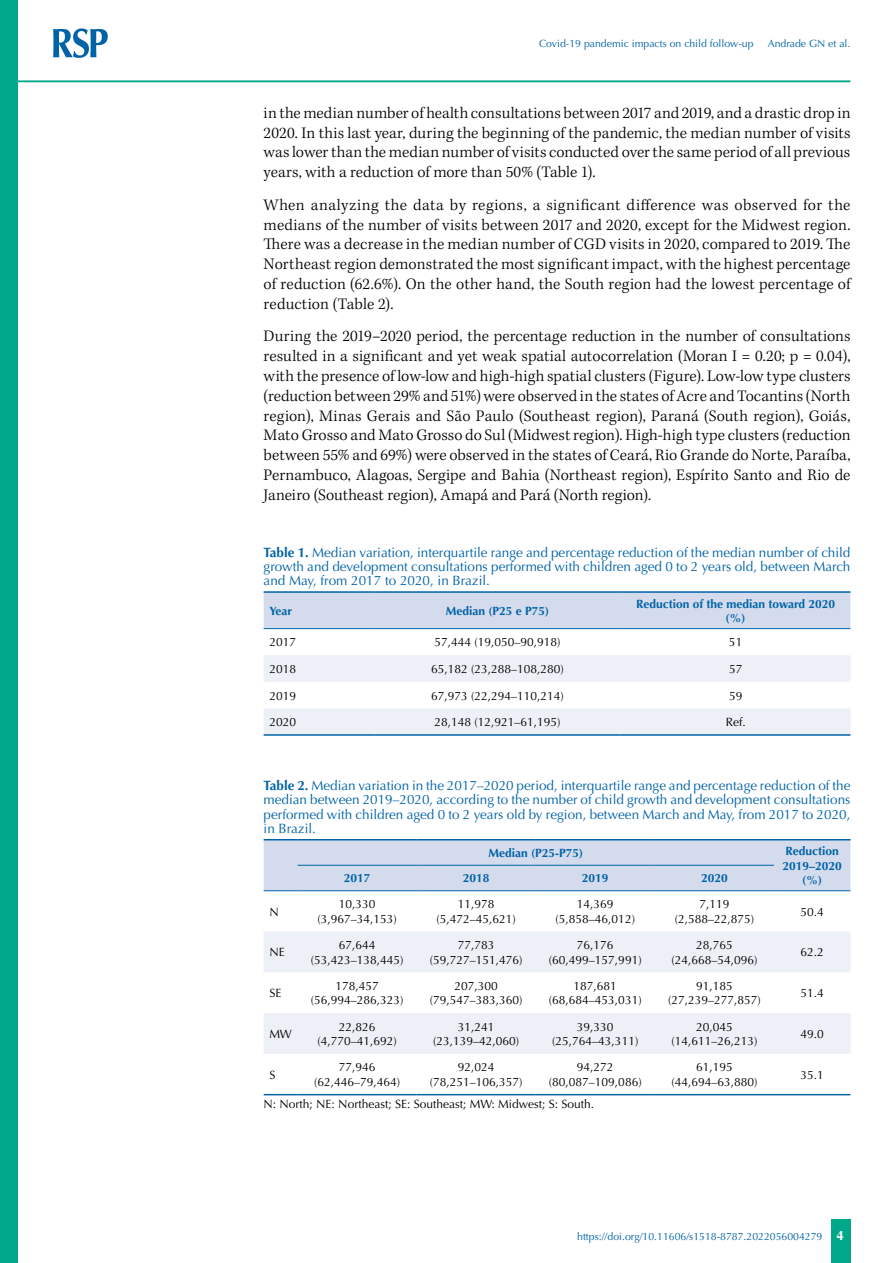
<style>
.page{position:relative;width:893px;height:1263px;background:#fff}
.page>*{position:absolute;margin:0;border:0;box-sizing:border-box;transform-origin:0 0}
.t1{font:300 16.5px/19.8px "Kepler Std";letter-spacing:.005em;color:#000;text-align:justify}
.t2{font:13.5px/14.2px "Optima LT Std";color:#0063a7;text-align:justify}
.t3{font:700 13.5px "Optima LT Std";color:#fff}
.t4{font:12px/14.4px "Optima LT Std";color:#000;text-align:center}
.t5{font:700 12px/14.4px "Optima LT Std";color:#0063a7}
.t6{font:10.5px "Optima LT Std";color:#0063a7}
.s1{font-weight:700}
</style>
<div class="page">
<div style="left:831px;top:1220px;width:20px;height:43px;background:#00a788"></div>
<div style="left:0;top:0;width:18px;height:1263px;background:#00a788"></div>
<svg style="left:53px;top:28px;width:55px;height:30px"></svg>
<hr style="left:18px;top:80px;width:832px;height:2px;background:#00a788">
<div style="left:264px;top:840px;width:586px;height:50px;background:#d4dbec"></div>
<svg style="left:264px;top:891px;width:586px;height:203px"></svg>
<svg style="left:264px;top:931px;width:586px;height:123px;fill:#eef0f7"></svg>
<hr style="left:298px;top:865px;width:119px;height:1px;background:#0063a7">
<hr style="left:417px;top:865px;width:119px;height:1px;background:#0063a7">
<hr style="left:536px;top:865px;width:119px;height:1px;background:#0063a7">
<hr style="left:655px;top:865px;width:119px;height:1px;background:#0063a7">
<hr style="left:264px;top:839px;width:34px;height:1px;background:#0063a7">
<hr style="left:298px;top:839px;width:119px;height:1px;background:#0063a7">
<hr style="left:417px;top:839px;width:119px;height:1px;background:#0063a7">
<hr style="left:536px;top:839px;width:119px;height:1px;background:#0063a7">
<hr style="left:655px;top:839px;width:119px;height:1px;background:#0063a7">
<hr style="left:774px;top:839px;width:76px;height:1px;background:#0063a7">
<hr style="left:264px;top:890px;width:34px;height:1px;background:#0063a7">
<hr style="left:298px;top:890px;width:119px;height:1px;background:#0063a7">
<hr style="left:417px;top:890px;width:119px;height:1px;background:#0063a7">
<hr style="left:536px;top:890px;width:119px;height:1px;background:#0063a7">
<hr style="left:655px;top:890px;width:119px;height:1px;background:#0063a7">
<hr style="left:774px;top:890px;width:76px;height:1px;background:#0063a7">
<hr style="left:264px;top:1094px;width:34px;height:1px;background:#0063a7">
<hr style="left:298px;top:1094px;width:119px;height:1px;background:#0063a7">
<hr style="left:417px;top:1094px;width:119px;height:1px;background:#0063a7">
<hr style="left:536px;top:1094px;width:119px;height:1px;background:#0063a7">
<hr style="left:655px;top:1094px;width:119px;height:1px;background:#0063a7">
<hr style="left:774px;top:1094px;width:76px;height:1px;background:#0063a7">
<div style="left:264px;top:593px;width:586px;height:35px;background:#d4dbec"></div>
<svg style="left:264px;top:629px;width:586px;height:1px"></svg>
<svg style="left:264px;top:655px;width:586px;height:79px;fill:#eef0f7"></svg>
<hr style="left:264px;top:591px;width:110px;height:2px;background:#0063a7">
<hr style="left:374px;top:591px;width:247px;height:2px;background:#0063a7">
<hr style="left:621px;top:591px;width:229px;height:2px;background:#0063a7">
<hr style="left:264px;top:628px;width:110px;height:1px;background:#0063a7">
<hr style="left:374px;top:628px;width:247px;height:1px;background:#0063a7">
<hr style="left:621px;top:628px;width:229px;height:1px;background:#0063a7">
<hr style="left:264px;top:734px;width:110px;height:2px;background:#0063a7">
<hr style="left:374px;top:734px;width:247px;height:2px;background:#0063a7">
<hr style="left:621px;top:734px;width:229px;height:2px;background:#0063a7">
<p class="t6" style="left:539px;top:37px;width:216px">Covid-19 pandemic impacts on child follow-up</p>
<p class="t6" style="left:768px;top:37px;width:84px">Andrade GN et al.</p>
<p class="t1" style="left:264px;top:103px;width:588px">in the median number of health consultations between 2017 and 2019, and a drastic drop in 2020. In this last year, during the beginning of the pandemic, the median number of visits was lower than the median number of visits conducted over the same period of all previous years, with a reduction of more than 50% (Table 1).</p>
<p class="t1" style="left:264px;top:195px;width:588px">When analyzing the data by regions, a significant difference was observed for the medians of the number of visits between 2017 and 2020, except for the Midwest region.<br>There was a decrease in the median number of CGD visits in 2020, compared to 2019. The Northeast region demonstrated the most significant impact, with the highest percentage of reduction (62.6%). On the other hand, the South region had the lowest percentage of reduction (Table 2).</p>
<p class="t1" style="left:264px;top:327px;width:588px">During the 2019–2020 period, the percentage reduction in the number of consultations resulted in a significant and yet weak spatial autocorrelation (Moran I = 0.20; p = 0.04), with the presence of low-low and high-high spatial clusters (Figure). Low-low type clusters (reduction between 29% and 51%) were observed in the states of Acre and Tocantins (North region), Minas Gerais and São Paulo (Southeast region), Paraná (South region), Goiás, Mato Grosso and Mato Grosso do Sul (Midwest region). High-high type clusters (reduction between 55% and 69%) were observed in the states of Ceará, Rio Grande do Norte, Paraíba, Pernambuco, Alagoas, Sergipe and Bahia (Northeast region), Espírito Santo and Rio de Janeiro (Southeast region), Amapá and Pará (North region).</p>
<p class="t2" style="left:264px;top:545px;width:588px"><span class="s1">Table 1.</span> Median variation, interquartile range and percentage reduction of the median number of child growth and development consultations performed with children aged 0 to 2 years old, between March and May, from 2017 to 2020, in Brazil.</p>
<p class="t5" style="left:269px;top:604px;width:24px">Year</p>
<p class="t5" style="left:446px;top:604px;width:105px">Median (P25 e P75)</p>
<p class="t5" style="left:636px;top:596px;width:201px;text-align:center">Reduction of the median toward 2020 (%)</p>
<p class="t4" style="left:269px;top:635px;width:28px">2017</p>
<p class="t4" style="left:434px;top:635px;width:128px">57,444 (19,050–90,918)</p>
<p class="t4" style="left:729px;top:635px;width:15px">51</p>
<p class="t4" style="left:269px;top:662px;width:28px">2018</p>
<p class="t4" style="left:431px;top:662px;width:134px">65,182 (23,288–108,280)</p>
<p class="t4" style="left:729px;top:662px;width:15px">57</p>
<p class="t4" style="left:269px;top:688px;width:28px">2019</p>
<p class="t4" style="left:431px;top:688px;width:134px">67,973 (22,294–110,214)</p>
<p class="t4" style="left:729px;top:688px;width:15px">59</p>
<p class="t4" style="left:269px;top:715px;width:28px">2020</p>
<p class="t4" style="left:434px;top:715px;width:128px">28,148 (12,921–61,195)</p>
<p class="t4" style="left:726px;top:715px;width:22px">Ref.</p>
<p class="t2" style="left:264px;top:779px;width:588px"><span class="s1">Table 2.</span> Median variation in the 2017–2020 period, interquartile range and percentage reduction of the median between 2019–2020, according to the number of child growth and development consultations performed with children aged 0 to 2 years old by region, between March and May, from 2017 to 2020, in Brazil.</p>
<p class="t5" style="left:488px;top:846px;width:96px">Median (P25-P75)</p>
<p class="t5" style="left:782px;top:844px;width:61px">Reduction<br>2019–2020</p>
<p class="t5" style="left:344px;top:871px;width:28px">2017</p>
<p class="t5" style="left:463px;top:871px;width:28px">2018</p>
<p class="t5" style="left:582px;top:871px;width:28px">2019</p>
<p class="t5" style="left:701px;top:871px;width:28px">2020</p>
<p class="t5" style="left:802px;top:873px;width:21px">(%)</p>
<p class="t4" style="left:269px;top:904px;width:11px">N</p>
<p class="t4" style="left:317px;top:897px;width:81px">10,330 (3,967–34,153)</p>
<p class="t4" style="left:437px;top:897px;width:81px">11,978 (5,472–45,621)</p>
<p class="t4" style="left:556px;top:897px;width:81px">14,369 (5,858–46,012)</p>
<p class="t4" style="left:675px;top:897px;width:81px">7,119 (2,588–22,875)</p>
<p class="t4" style="left:800px;top:904px;width:25px">50.4</p>
<p class="t4" style="left:269px;top:945px;width:17px">NE</p>
<p class="t4" style="left:311px;top:938px;width:94px">67,644 (53,423–138,445)</p>
<p class="t4" style="left:430px;top:938px;width:94px">77,783 (59,727–151,476)</p>
<p class="t4" style="left:549px;top:938px;width:94px">76,176 (60,499–157,991)</p>
<p class="t4" style="left:671px;top:938px;width:88px">28,765 (24,668–54,096)</p>
<p class="t4" style="left:800px;top:945px;width:25px">62.2</p>
<p class="t4" style="left:269px;top:986px;width:13px">SE</p>
<p class="t4" style="left:311px;top:979px;width:94px">178,457 (56,994–286,323)</p>
<p class="t4" style="left:430px;top:979px;width:94px">207,300 (79,547–383,360)</p>
<p class="t4" style="left:549px;top:979px;width:94px">187,681 (68,684–453,031)</p>
<p class="t4" style="left:668px;top:979px;width:94px">91,185 (27,239–277,857)</p>
<p class="t4" style="left:800px;top:986px;width:25px">51.4</p>
<p class="t4" style="left:269px;top:1027px;width:24px">MW</p>
<p class="t4" style="left:317px;top:1019px;width:81px">22,826 (4,770–41,692)</p>
<p class="t4" style="left:433px;top:1019px;width:88px">31,241 (23,139–42,060)</p>
<p class="t4" style="left:552px;top:1019px;width:88px">39,330 (25,764–43,311)</p>
<p class="t4" style="left:671px;top:1019px;width:88px">20,045 (14,611–26,213)</p>
<p class="t4" style="left:800px;top:1027px;width:25px">49.0</p>
<p class="t4" style="left:269px;top:1067px;width:7px">S</p>
<p class="t4" style="left:314px;top:1060px;width:88px">77,946 (62,446–79,464)</p>
<p class="t4" style="left:430px;top:1060px;width:94px">92,024 (78,251–106,357)</p>
<p class="t4" style="left:549px;top:1060px;width:94px">94,272 (80,087–109,086)</p>
<p class="t4" style="left:671px;top:1060px;width:88px">61,195 (44,694–63,880)</p>
<p class="t4" style="left:800px;top:1067px;width:25px">35.1</p>
<p class="t4" style="left:264px;top:1097px;width:332px">N: North; NE: Northeast; SE: Southeast; MW: Midwest; S: South.</p>
<p class="t6" style="left:577px;top:1230px;width:247px">https://doi.org/10.11606/s1518-8787.2022056004279</p>
<p class="t3" style="left:836px;top:1228px;width:9px">4</p>
</div>
